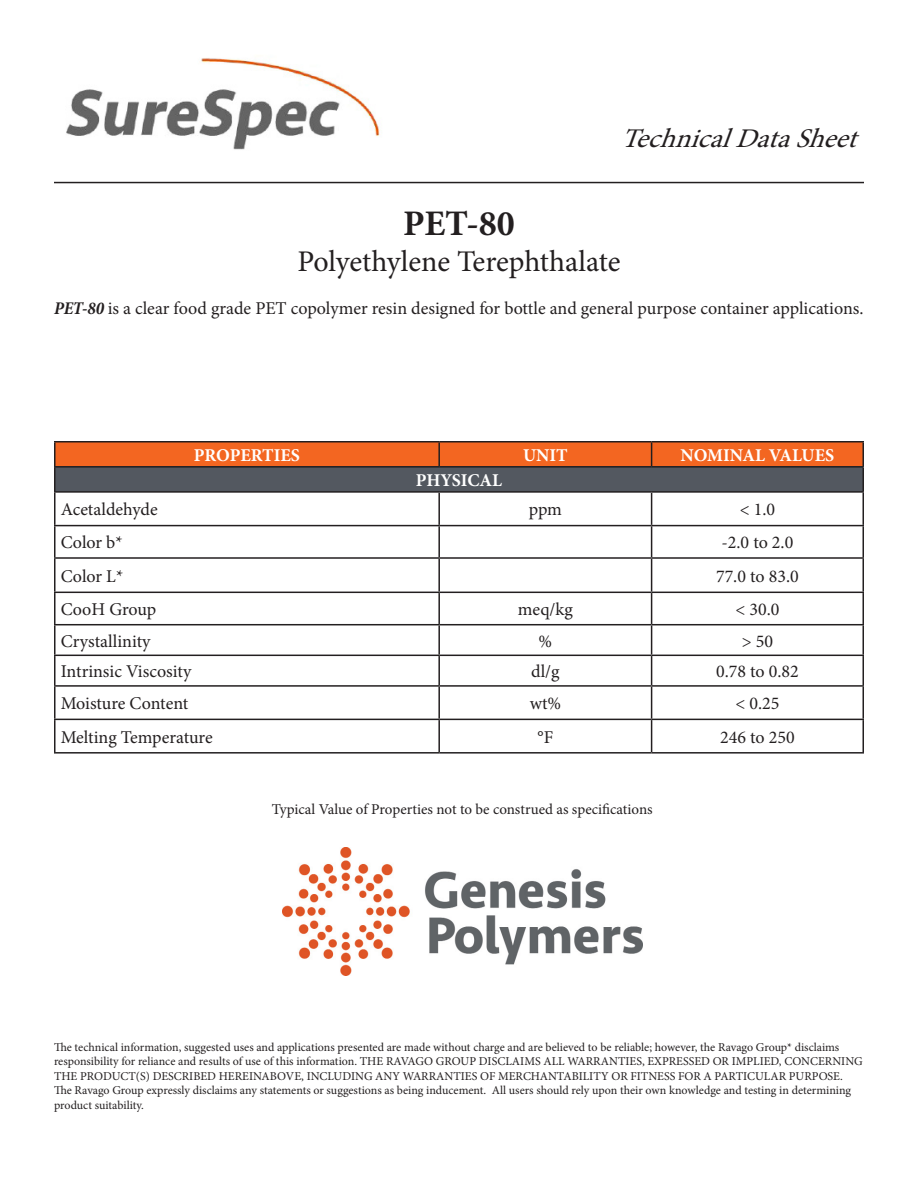
<style>
.page{position:relative;width:918px;height:1188px;background:#fff}
.page>*{position:absolute;margin:0;border:0;box-sizing:border-box;transform-origin:0 0}
.t1{font:700 36px "Minion Pro";color:#231f20}
.t2{font:30px "Minion Pro";letter-spacing:-.005em;color:#231f20}
.t3{font:italic 27px "Minion Pro";color:#231f20;scale:1.04 1}
.t4{font:18px "Minion Pro";color:#231f20}
.t5{font:700 18px "Minion Pro";color:#fff}
.t6{font:15px "Minion Pro";color:#231f20}
.t7{font:12px/14.4px "Minion Pro";color:#231f20}
.s1{font-weight:700;font-style:italic;font-stretch:condensed}
</style>
<div class="page">
<div style="left:55px;top:467px;width:808px;height:25px;background:#535860"></div>
<hr style="left:54px;top:441px;width:385px;height:1px;background:#231f20">
<hr style="left:54px;top:442px;width:2px;height:24px;background:#231f20">
<hr style="left:439px;top:441px;width:213px;height:1px;background:#231f20">
<hr style="left:652px;top:441px;width:212px;height:1px;background:#231f20">
<div style="left:55px;top:442px;width:807px;height:24px;background:#f36621"></div>
<hr style="left:862px;top:442px;width:2px;height:24px;background:#231f20">
<hr style="left:54px;top:466px;width:385px;height:2px;background:#231f20">
<hr style="left:54px;top:468px;width:2px;height:23px;background:#231f20">
<hr style="left:439px;top:466px;width:213px;height:2px;background:#231f20">
<hr style="left:652px;top:466px;width:212px;height:2px;background:#231f20">
<hr style="left:862px;top:468px;width:2px;height:23px;background:#231f20">
<hr style="left:54px;top:491px;width:385px;height:2px;background:#231f20">
<hr style="left:54px;top:493px;width:2px;height:32px;background:#231f20">
<hr style="left:439px;top:491px;width:213px;height:2px;background:#231f20">
<hr style="left:438px;top:493px;width:2px;height:32px;background:#231f20">
<hr style="left:652px;top:491px;width:212px;height:2px;background:#231f20">
<hr style="left:651px;top:493px;width:1px;height:32px;background:#231f20">
<hr style="left:862px;top:493px;width:2px;height:32px;background:#231f20">
<hr style="left:54px;top:525px;width:385px;height:1px;background:#231f20">
<hr style="left:54px;top:526px;width:2px;height:31px;background:#231f20">
<hr style="left:439px;top:525px;width:213px;height:1px;background:#231f20">
<hr style="left:438px;top:526px;width:2px;height:31px;background:#231f20">
<hr style="left:652px;top:525px;width:212px;height:1px;background:#231f20">
<hr style="left:651px;top:526px;width:1px;height:31px;background:#231f20">
<hr style="left:862px;top:526px;width:2px;height:31px;background:#231f20">
<hr style="left:54px;top:557px;width:385px;height:2px;background:#231f20">
<hr style="left:54px;top:559px;width:2px;height:33px;background:#231f20">
<hr style="left:439px;top:557px;width:213px;height:2px;background:#231f20">
<hr style="left:438px;top:559px;width:2px;height:33px;background:#231f20">
<hr style="left:652px;top:557px;width:212px;height:2px;background:#231f20">
<hr style="left:651px;top:559px;width:1px;height:33px;background:#231f20">
<hr style="left:862px;top:559px;width:2px;height:33px;background:#231f20">
<hr style="left:54px;top:592px;width:385px;height:1px;background:#231f20">
<hr style="left:54px;top:593px;width:2px;height:31px;background:#231f20">
<hr style="left:439px;top:592px;width:213px;height:1px;background:#231f20">
<hr style="left:438px;top:593px;width:2px;height:31px;background:#231f20">
<hr style="left:652px;top:592px;width:212px;height:1px;background:#231f20">
<hr style="left:651px;top:593px;width:1px;height:31px;background:#231f20">
<hr style="left:862px;top:593px;width:2px;height:31px;background:#231f20">
<hr style="left:54px;top:624px;width:385px;height:1px;background:#231f20">
<hr style="left:54px;top:625px;width:2px;height:30px;background:#231f20">
<hr style="left:439px;top:624px;width:213px;height:1px;background:#231f20">
<hr style="left:438px;top:625px;width:2px;height:30px;background:#231f20">
<hr style="left:652px;top:624px;width:212px;height:1px;background:#231f20">
<hr style="left:651px;top:625px;width:1px;height:30px;background:#231f20">
<hr style="left:862px;top:625px;width:2px;height:30px;background:#231f20">
<hr style="left:54px;top:655px;width:385px;height:1px;background:#231f20">
<hr style="left:54px;top:656px;width:2px;height:29px;background:#231f20">
<hr style="left:439px;top:655px;width:213px;height:1px;background:#231f20">
<hr style="left:438px;top:656px;width:2px;height:29px;background:#231f20">
<hr style="left:652px;top:655px;width:212px;height:1px;background:#231f20">
<svg style="left:651px;top:656px;width:1px;height:29px"></svg>
<hr style="left:862px;top:656px;width:2px;height:29px;background:#231f20">
<hr style="left:54px;top:685px;width:385px;height:2px;background:#231f20">
<hr style="left:54px;top:687px;width:2px;height:32px;background:#231f20">
<hr style="left:439px;top:685px;width:213px;height:2px;background:#231f20">
<hr style="left:438px;top:687px;width:2px;height:32px;background:#231f20">
<hr style="left:652px;top:685px;width:212px;height:2px;background:#231f20">
<hr style="left:651px;top:687px;width:1px;height:32px;background:#231f20">
<hr style="left:862px;top:687px;width:2px;height:32px;background:#231f20">
<hr style="left:54px;top:719px;width:385px;height:1px;background:#231f20">
<hr style="left:54px;top:720px;width:2px;height:32px;background:#231f20">
<hr style="left:439px;top:719px;width:213px;height:1px;background:#231f20">
<hr style="left:438px;top:720px;width:2px;height:32px;background:#231f20">
<hr style="left:652px;top:719px;width:212px;height:1px;background:#231f20">
<hr style="left:651px;top:720px;width:1px;height:32px;background:#231f20">
<hr style="left:862px;top:720px;width:2px;height:32px;background:#231f20">
<hr style="left:54px;top:752px;width:385px;height:2px;background:#231f20">
<hr style="left:439px;top:752px;width:213px;height:2px;background:#231f20">
<hr style="left:652px;top:752px;width:212px;height:2px;background:#231f20">
<hr style="left:54px;top:182px;width:810px;height:1px;background:#231f20">
<img style="left:66px;top:58px;width:314px;height:92px">
<img style="left:283px;top:848px;width:360px;height:127px">
<p class="t3" style="left:621px;top:121px;width:240px">TechnicalDataSheet</p>
<p class="t1" style="left:403px;top:198px;width:113px">PET-80</p>
<p class="t2" style="left:298px;top:241px;width:324px">Polyethylene Terephthalate</p>
<p class="t4" style="left:54px;top:296px;width:811px"><span class="s1">PET-80</span> is a clear food grade PET copolymer resin designed for bottle and general purpose container applications.</p>
<p class="t5" style="left:194px;top:442px;width:108px">PROPERTIES</p>
<p class="t5" style="left:523px;top:442px;width:46px">UNIT</p>
<p class="t5" style="left:681px;top:442px;width:155px">NOMINAL VALUES</p>
<p class="t5" style="left:416px;top:467px;width:88px">PHYSICAL</p>
<p class="t4" style="left:61px;top:498px;width:98px">Acetaldehyde</p>
<p class="t4" style="left:529px;top:498px;width:35px">ppm</p>
<p class="t4" style="left:740px;top:498px;width:37px">&lt; 1.0</p>
<p class="t4" style="left:61px;top:531px;width:63px">Color b*</p>
<p class="t4" style="left:721px;top:531px;width:73px">-2.0 to 2.0</p>
<p class="t4" style="left:61px;top:564px;width:64px">Color L*</p>
<p class="t4" style="left:716px;top:564px;width:84px">77.0 to 83.0</p>
<p class="t4" style="left:61px;top:597px;width:97px">CooH Group</p>
<p class="t4" style="left:518px;top:597px;width:56px">meq/kg</p>
<p class="t4" style="left:735px;top:597px;width:46px">&lt; 30.0</p>
<p class="t4" style="left:61px;top:629px;width:91px">Crystallinity</p>
<p class="t4" style="left:539px;top:629px;width:15px">%</p>
<p class="t4" style="left:742px;top:629px;width:33px">&gt; 50</p>
<p class="t4" style="left:61px;top:659px;width:132px">Intrinsic Viscosity</p>
<p class="t4" style="left:531px;top:659px;width:30px">dl/g</p>
<p class="t4" style="left:716px;top:659px;width:84px">0.78 to 0.82</p>
<p class="t4" style="left:61px;top:691px;width:129px">Moisture Content</p>
<p class="t4" style="left:530px;top:691px;width:33px">wt%</p>
<p class="t4" style="left:735px;top:691px;width:46px">&lt; 0.25</p>
<p class="t4" style="left:61px;top:725px;width:153px">Melting Temperature</p>
<p class="t4" style="left:538px;top:725px;width:17px">°F</p>
<p class="t4" style="left:720px;top:725px;width:76px">246 to 250</p>
<p class="t6" style="left:272px;top:799px;width:382px">Typical Value of Properties not to be construed as specifications</p>
<p class="t7" style="left:54px;top:1040px;width:810px">The technical information, suggested uses and applications presented are made without charge and are believed to be reliable; however, the Ravago Group* disclaims responsibility for reliance and results of use of this information. THE RAVAGO GROUP DISCLAIMS ALL WARRANTIES, EXPRESSED OR IMPLIED, CONCERNING THE PRODUCT(S) DESCRIBED HEREINABOVE, INCLUDING ANY WARRANTIES OF MERCHANTABILITY OR FITNESS FOR A PARTICULAR PURPOSE.<br>The Ravago Group expressly disclaims any statements or suggestions as being inducement. All users should rely upon their own knowledge and testing in determining product suitability.</p>
</div>
